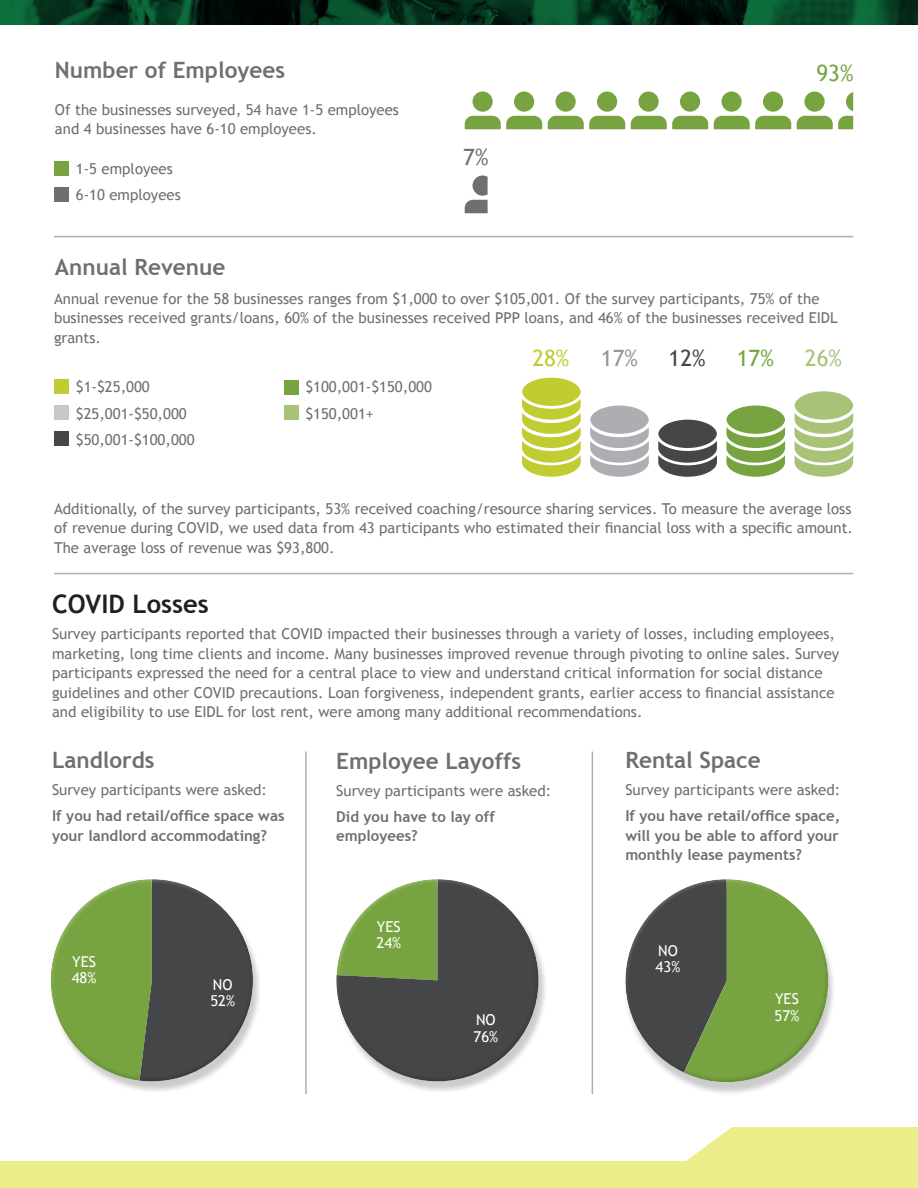
<style>
.page{position:relative;width:918px;height:1188px;background:#fff}
.page>*{position:absolute;margin:0;border:0;box-sizing:border-box;transform-origin:0 0}
.t1{font:700 25.5px "Trebuchet MS";color:#231f20}
.t2{font:700 22.5px "Trebuchet MS";color:#6d7070}
.t3{font:22.5px "Trebuchet MS";color:#77a440}
.t4{font:22.5px "Trebuchet MS";color:#c1cc32}
.t5{font:22.5px "Trebuchet MS";color:#939598}
.t6{font:22.5px "Trebuchet MS";color:#454647}
.t7{font:22.5px "Trebuchet MS";color:#a8c278}
.t8{font:22.5px "Trebuchet MS";color:#6d7070}
.t9{font:15px/19.5px "Trebuchet MS";color:#6d7070}
.t10{font:700 15px/19.5px "Trebuchet MS";color:#6d7070}
.t11{font:15px/16.5px "Trebuchet MS";color:#fff}
</style>
<div class="page">
<svg style="left:0;top:1127px;width:918px;height:61px;fill:#ebed8a"></svg>
<svg style="left:0;top:0;width:918px;height:25px;background:#05361f"></svg>
<div style="left:55px;top:161px;width:14px;height:14px;background:#77a440"></div>
<div style="left:55px;top:379px;width:14px;height:14px;background:#c1cc32"></div>
<div style="left:55px;top:188px;width:14px;height:14px;background:#6d7070"></div>
<div style="left:55px;top:406px;width:14px;height:14px;background:#c7c8ca"></div>
<div style="left:55px;top:431px;width:14px;height:14px;background:#454647"></div>
<div style="left:285px;top:381px;width:14px;height:14px;background:#77a440"></div>
<div style="left:285px;top:406px;width:14px;height:14px;background:#a8c278"></div>
<hr style="left:54px;top:236px;width:799px;height:1px;background:#adaeb2">
<hr style="left:54px;top:573px;width:799px;height:1px;background:#adaeb2">
<svg style="left:465px;top:176px;width:23px;height:37px"></svg>
<svg style="left:465px;top:92px;width:77px;height:37px"></svg>
<svg style="left:714px;top:92px;width:77px;height:37px"></svg>
<svg style="left:548px;top:92px;width:77px;height:37px"></svg>
<svg style="left:631px;top:92px;width:77px;height:37px"></svg>
<svg style="left:797px;top:92px;width:56px;height:37px"></svg>
<svg style="left:590px;top:427px;width:59px;height:50px"></svg>
<div style="left:590px;top:406px;width:59px;height:28px;background:#adaeb2;border-radius:50%"></div>
<svg style="left:726px;top:427px;width:59px;height:50px"></svg>
<div style="left:726px;top:406px;width:59px;height:28px;background:#77a440;border-radius:50%"></div>
<svg style="left:658px;top:441px;width:59px;height:36px"></svg>
<div style="left:658px;top:420px;width:59px;height:28px;background:#454647;border-radius:50%"></div>
<div style="left:522px;top:378px;width:59px;height:28px;background:#c1cc32;border-radius:50%"></div>
<svg style="left:522px;top:399px;width:59px;height:78px"></svg>
<div style="left:795px;top:391px;width:58px;height:29px;background:#a8c278;border-radius:50%"></div>
<svg style="left:795px;top:413px;width:58px;height:64px"></svg>
<div style="left:50px;top:882px;width:212px;height:212px;background:#231f20;opacity:.23"></div>
<div style="left:50px;top:879px;width:189px;height:199px;background:#fff;opacity:.75"></div>
<div style="left:55px;top:913px;width:200px;height:171px;background:#231f20;opacity:.43"></div>
<hr style="left:305px;top:752px;width:2px;height:342px;background:#adaeb2">
<hr style="left:592px;top:752px;width:1px;height:342px;background:#adaeb2">
<div style="left:336px;top:882px;width:212px;height:212px;background:#231f20;opacity:.23"></div>
<div style="left:336px;top:878px;width:189px;height:140px;background:#fff;opacity:.75"></div>
<div style="left:340px;top:880px;width:201px;height:203px;background:#231f20;opacity:.43"></div>
<div style="left:623px;top:883px;width:214px;height:213px;background:#231f20;opacity:.23"></div>
<div style="left:624px;top:878px;width:191px;height:192px;background:#fff;opacity:.75"></div>
<div style="left:629px;top:880px;width:202px;height:205px;background:#231f20;opacity:.43"></div>
<p class="t2" style="left:55px;top:56px;width:232px">Number of Employees</p>
<p class="t9" style="left:55px;top:100px;width:346px">Of the businesses surveyed, 54 have 1-5 employees and 4 businesses have 6-10 employees.</p>
<p class="t9" style="left:76px;top:159px;width:99px">1-5 employees</p>
<p class="t9" style="left:76px;top:186px;width:106px">6-10 employees</p>
<p class="t2" style="left:55px;top:253px;width:172px">Annual Revenue</p>
<p class="t8" style="left:463px;top:144px;width:27px">7%</p>
<p class="t3" style="left:816px;top:60px;width:39px">93%</p>
<p class="t9" style="left:54px;top:289px;width:785px">Annual revenue for the 58 businesses ranges from $1,000 to over $105,001. Of the survey participants, 75% of the businesses received grants/loans, 60% of the businesses received PPP loans, and 46% of the businesses received EIDL grants.</p>
<p class="t9" style="left:76px;top:377px;width:75px">$1-$25,000</p>
<p class="t9" style="left:76px;top:404px;width:112px">$25,001-$50,000</p>
<p class="t9" style="left:76px;top:430px;width:120px">$50,001-$100,000</p>
<p class="t9" style="left:305px;top:377px;width:128px">$100,001-$150,000</p>
<p class="t9" style="left:305px;top:404px;width:70px">$150,001+</p>
<p class="t4" style="left:532px;top:345px;width:39px">28%</p>
<p class="t5" style="left:601px;top:345px;width:39px">17%</p>
<p class="t6" style="left:669px;top:345px;width:39px">12%</p>
<p class="t3" style="left:737px;top:345px;width:39px">17%</p>
<p class="t7" style="left:805px;top:345px;width:39px">26%</p>
<p class="t9" style="left:54px;top:499px;width:801px;text-align:justify">Additionally, of the survey participants, 53% received coaching/resource sharing services. To measure the average loss of revenue during COVID, we used data from 43 participants who estimated their financial loss with a specific amount.<br>The average loss of revenue was $93,800.</p>
<p class="t1" style="left:52px;top:588px;width:158px">COVID Losses</p>
<p class="t9" style="left:52px;top:624px;width:789px">Survey participants reported that COVID impacted their businesses through a variety of losses, including employees, marketing, long time clients and income. Many businesses improved revenue through pivoting to online sales. Survey participants expressed the need for a central place to view and understand critical information for social distance guidelines and other COVID precautions. Loan forgiveness, independent grants, earlier access to financial assistance and eligibility to use EIDL for lost rent, were among many additional recommendations.</p>
<p class="t2" style="left:52px;top:746px;width:104px">Landlords</p>
<p class="t2" style="left:336px;top:747px;width:186px">Employee Layoffs</p>
<p class="t2" style="left:625px;top:746px;width:137px">Rental Space</p>
<p class="t9" style="left:52px;top:780px;width:217px">Survey participants were asked:</p>
<p class="t10" style="left:52px;top:806px;width:234px">If you had retail/office space was your landlord accommodating?</p>
<p class="t9" style="left:625px;top:780px;width:217px">Survey participants were asked:</p>
<p class="t10" style="left:625px;top:806px;width:216px;text-align:justify">If you have retail/office space, will you be able to afford your monthly lease payments?</p>
<p class="t9" style="left:336px;top:781px;width:217px">Survey participants were asked:</p>
<p class="t10" style="left:336px;top:807px;width:160px">Did you have to lay off employees?</p>
<p class="t11" style="left:72px;top:953px;width:26px">YES<br>48%</p>
<p class="t11" style="left:213px;top:976px;width:21px">NO</p>
<p class="t11" style="left:210px;top:993px;width:26px">52%</p>
<p class="t11" style="left:377px;top:918px;width:26px">YES<br>24%</p>
<p class="t11" style="left:476px;top:1012px;width:21px">NO</p>
<p class="t11" style="left:474px;top:1029px;width:26px">76%</p>
<p class="t11" style="left:658px;top:943px;width:21px">NO</p>
<p class="t11" style="left:656px;top:959px;width:26px">43%</p>
<p class="t11" style="left:775px;top:991px;width:26px">YES<br>57%</p>
</div>
